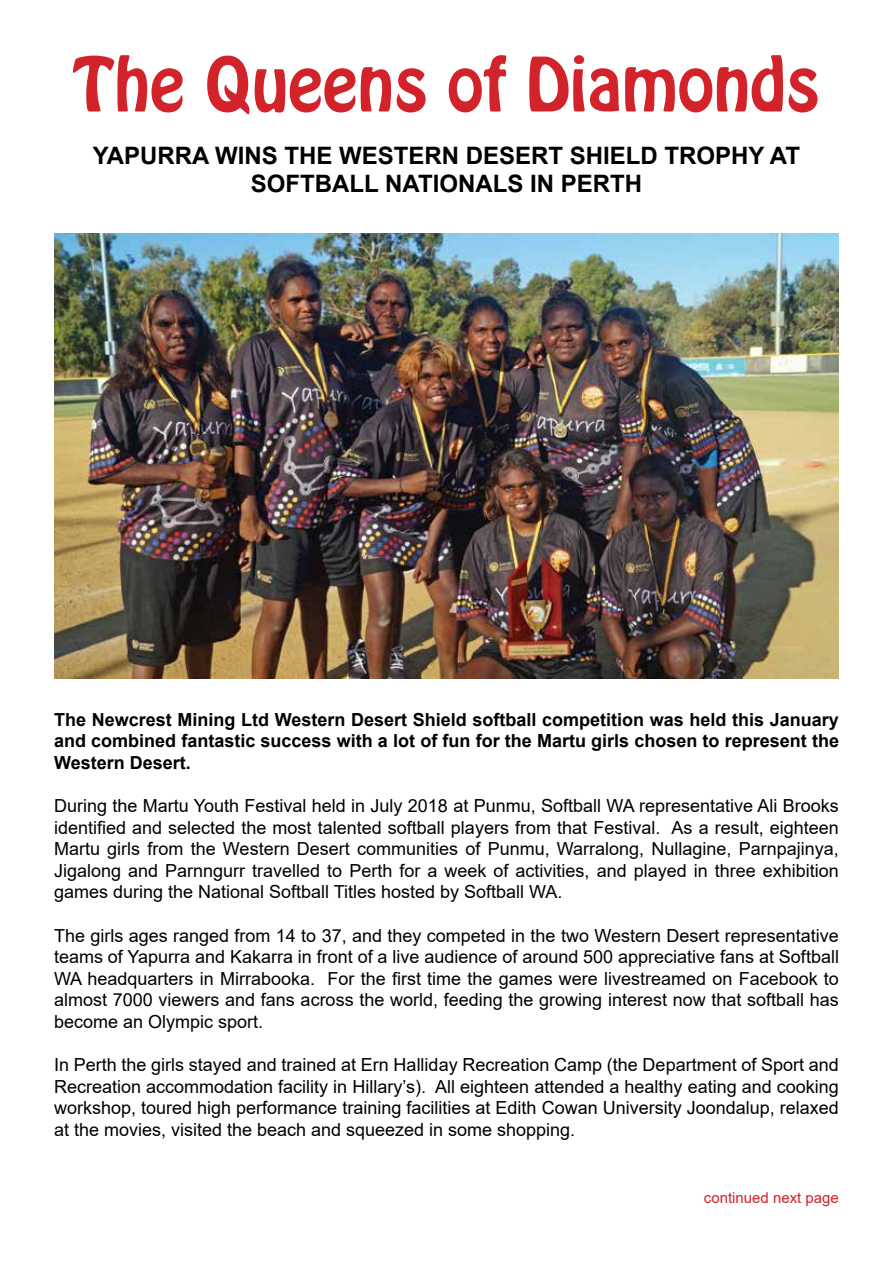
<style>
.page{position:relative;width:893px;height:1263px;background:#fff}
.page>*{position:absolute;margin:0;border:0;box-sizing:border-box;transform-origin:0 0}
.t1{font:66px "Hobo Std";color:#d2232a}
.t2{font:700 24px/28.8px "Arial";color:#000;text-align:center}
.t3{font:18px/21.6px "Arial";color:#000;text-align:justify}
.t4{font:700 18px/21.6px "Arial";color:#000;text-align:justify}
.t5{font:15px "Arial";color:#d2232a}
</style>
<div class="page">
<img style="left:54px;top:234px;width:785px;height:444px">
<h1 class="t1" style="left:73px;top:39px;width:749px">The Queens of Diamonds</h1>
<h2 class="t2" style="left:93px;top:141px;width:709px">YAPURRA WINS THE WESTERN DESERT SHIELD TROPHY AT<br>SOFTBALL NATIONALS IN PERTH</h2>
<p class="t4" style="left:54px;top:709px;width:786px">The Newcrest Mining Ltd Western Desert Shield softball competition was held this January and combined fantastic success with a lot of fun for the Martu girls chosen to represent the Western Desert.</p>
<p class="t3" style="left:54px;top:795px;width:786px">During the Martu Youth Festival held in July 2018 at Punmu, Softball WA representative Ali Brooks identified and selected the most talented softball players from that Festival. As a result, eighteen Martu girls from the Western Desert communities of Punmu, Warralong, Nullagine, Parnpajinya, Jigalong and Parnngurr travelled to Perth for a week of activities, and played in three exhibition games during the National Softball Titles hosted by Softball WA.</p>
<p class="t3" style="left:54px;top:924px;width:786px">The girls ages ranged from 14 to 37, and they competed in the two Western Desert representative teams of Yapurra and Kakarra in front of a live audience of around 500 appreciative fans at Softball WA headquarters in Mirrabooka. For the first time the games were livestreamed on Facebook to almost 7000 viewers and fans across the world, feeding the growing interest now that softball has become an Olympic sport.</p>
<p class="t3" style="left:54px;top:1054px;width:786px">In Perth the girls stayed and trained at Ern Halliday Recreation Camp (the Department of Sport and Recreation accommodation facility in Hillary’s). All eighteen attended a healthy eating and cooking workshop, toured high performance training facilities at Edith Cowan University Joondalup, relaxed at the movies, visited the beach and squeezed in some shopping.</p>
<p class="t5" style="left:704px;top:1187px;width:137px">continued next page</p>
</div>
